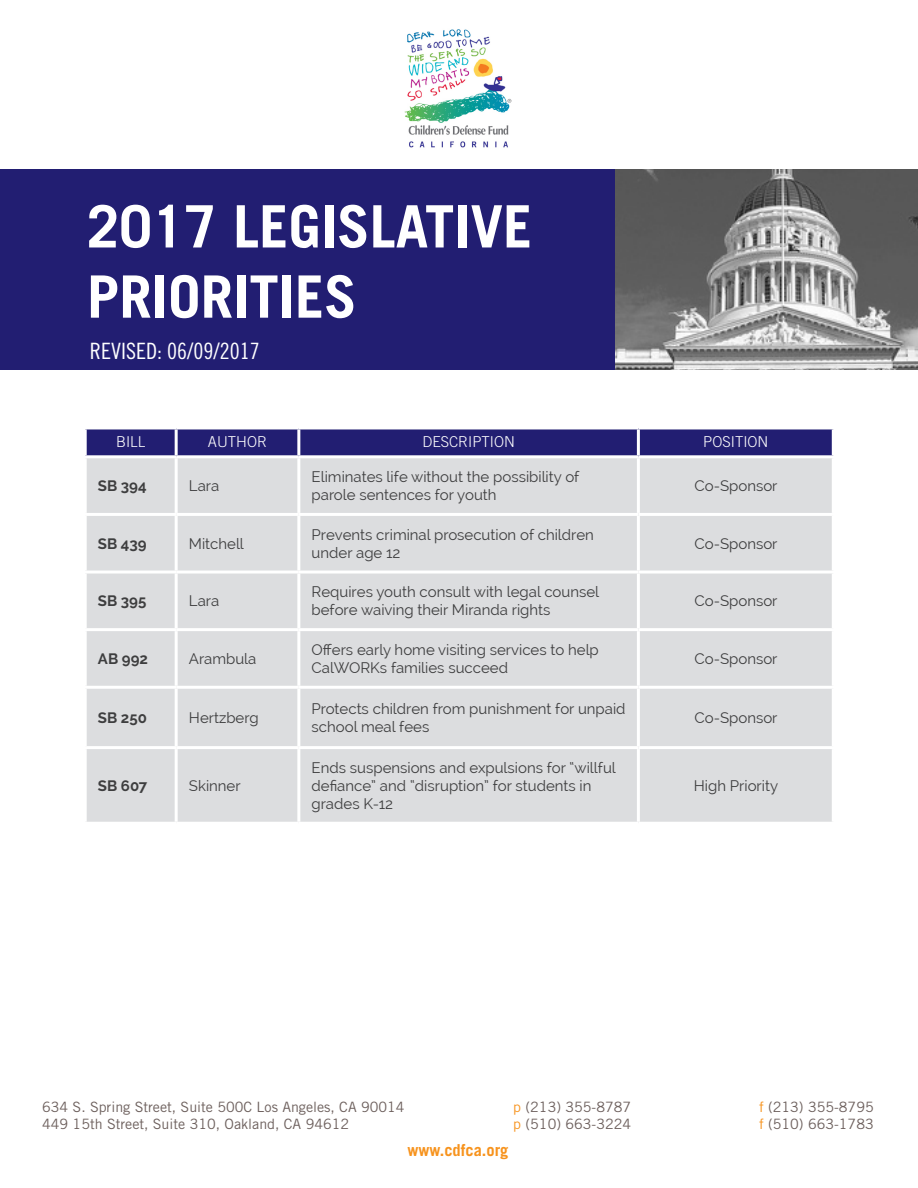
<style>
.page{position:relative;width:918px;height:1188px;background:#fff}
.page>*{position:absolute;margin:0;border:0;box-sizing:border-box;transform-origin:0 0}
.t1{font:700 58.5px/70.2px "Trade Gothic";color:#fff}
.t2{font:22.5px "Trade Gothic Cond Eighteen";color:#fff}
.footer_p{font:700 16.5px "Trade Gothic";color:#f7931d}
.Maint_Text_style_8pt{font:15px/18px "Raleway";color:#3e3e3f}
.Table_Styles{font:700 15px "Raleway";color:#3e3e3f}
.Maint_Text_style_8pt-2{font:300 15px "Trade Gothic";color:#fff}
.Table_Styles-2{font:15px "Raleway";color:#3e3e3f}
.footer_p-2{font:14.25px "Trade Gothic";color:#6d605d}
.s1{color:#f7931d}
</style>
<div class="page">
<div style="left:0;top:169px;width:616px;height:201px;background:#221e72"></div>
<div style="left:87px;top:429px;width:745px;height:26px;background:#221e72"></div>
<div style="left:87px;top:458px;width:745px;height:364px;background:#dcdddf"></div>
<hr style="left:175px;top:429px;width:3px;height:26px;background:#fff">
<hr style="left:297px;top:429px;width:3px;height:26px;background:#fff">
<hr style="left:637px;top:429px;width:3px;height:26px;background:#fff">
<hr style="left:175px;top:458px;width:3px;height:55px;background:#fff">
<hr style="left:297px;top:458px;width:3px;height:55px;background:#fff">
<hr style="left:637px;top:458px;width:3px;height:55px;background:#fff">
<hr style="left:84px;top:513px;width:92px;height:3px;background:#fff">
<hr style="left:176px;top:513px;width:123px;height:3px;background:#fff">
<hr style="left:175px;top:516px;width:3px;height:55px;background:#fff">
<hr style="left:299px;top:513px;width:339px;height:3px;background:#fff">
<hr style="left:297px;top:516px;width:3px;height:55px;background:#fff">
<hr style="left:638px;top:513px;width:197px;height:3px;background:#fff">
<hr style="left:637px;top:516px;width:3px;height:55px;background:#fff">
<hr style="left:84px;top:571px;width:92px;height:3px;background:#fff">
<hr style="left:176px;top:571px;width:123px;height:3px;background:#fff">
<hr style="left:175px;top:574px;width:3px;height:54px;background:#fff">
<hr style="left:299px;top:571px;width:339px;height:3px;background:#fff">
<hr style="left:297px;top:574px;width:3px;height:54px;background:#fff">
<hr style="left:638px;top:571px;width:197px;height:3px;background:#fff">
<hr style="left:637px;top:574px;width:3px;height:54px;background:#fff">
<hr style="left:84px;top:628px;width:92px;height:3px;background:#fff">
<hr style="left:176px;top:628px;width:123px;height:3px;background:#fff">
<hr style="left:175px;top:631px;width:3px;height:55px;background:#fff">
<hr style="left:299px;top:628px;width:339px;height:3px;background:#fff">
<hr style="left:297px;top:631px;width:3px;height:55px;background:#fff">
<hr style="left:638px;top:628px;width:197px;height:3px;background:#fff">
<hr style="left:637px;top:631px;width:3px;height:55px;background:#fff">
<hr style="left:84px;top:686px;width:92px;height:3px;background:#fff">
<hr style="left:176px;top:686px;width:123px;height:3px;background:#fff">
<hr style="left:175px;top:689px;width:3px;height:57px;background:#fff">
<hr style="left:299px;top:686px;width:339px;height:3px;background:#fff">
<hr style="left:297px;top:689px;width:3px;height:57px;background:#fff">
<hr style="left:638px;top:686px;width:197px;height:3px;background:#fff">
<hr style="left:637px;top:689px;width:3px;height:57px;background:#fff">
<hr style="left:84px;top:746px;width:92px;height:3px;background:#fff">
<hr style="left:176px;top:746px;width:123px;height:3px;background:#fff">
<hr style="left:175px;top:749px;width:3px;height:73px;background:#fff">
<hr style="left:299px;top:746px;width:339px;height:3px;background:#fff">
<hr style="left:297px;top:749px;width:3px;height:73px;background:#fff">
<hr style="left:638px;top:746px;width:197px;height:3px;background:#fff">
<hr style="left:637px;top:749px;width:3px;height:73px;background:#fff">
<img style="left:404px;top:29px;width:108px;height:119px">
<img style="left:616px;top:169px;width:302px;height:201px">
<h2 class="t1" style="left:87px;top:191px;width:447px">2017 LEGISLATIVE<br>PRIORITIES</h2>
<h2 class="t2" style="left:90px;top:338px;width:171px">REVISED: 06/09/2017</h2>
<p class="Maint_Text_style_8pt-2" style="left:116px;top:433px;width:31px">BILL</p>
<p class="Maint_Text_style_8pt-2" style="left:208px;top:433px;width:61px">AUTHOR</p>
<p class="Maint_Text_style_8pt-2" style="left:422px;top:433px;width:94px">DESCRIPTION</p>
<p class="Maint_Text_style_8pt-2" style="left:703px;top:433px;width:67px">POSITION</p>
<p class="Table_Styles" style="left:98px;top:477px;width:50px">SB 394</p>
<p class="Maint_Text_style_8pt" style="left:189px;top:477px;width:32px">Lara</p>
<p class="Maint_Text_style_8pt" style="left:312px;top:468px;width:269px">Eliminates life without the possibility of parole sentences for youth</p>
<p class="Maint_Text_style_8pt" style="left:694px;top:477px;width:85px">Co-Sponsor</p>
<p class="Table_Styles" style="left:98px;top:535px;width:50px">SB 439</p>
<p class="Maint_Text_style_8pt" style="left:189px;top:534px;width:57px">Mitchell</p>
<p class="Maint_Text_style_8pt" style="left:312px;top:525px;width:284px">Prevents criminal prosecution of children under age 12</p>
<p class="Maint_Text_style_8pt" style="left:694px;top:534px;width:85px">Co-Sponsor</p>
<p class="Table_Styles" style="left:98px;top:593px;width:50px">SB 395</p>
<p class="Table_Styles-2" style="left:189px;top:592px;width:32px">Lara</p>
<p class="Maint_Text_style_8pt" style="left:312px;top:583px;width:289px">Requires youth consult with legal counsel before waiving their Miranda rights</p>
<p class="Maint_Text_style_8pt" style="left:694px;top:592px;width:85px">Co-Sponsor</p>
<p class="Table_Styles" style="left:98px;top:650px;width:52px">AB 992</p>
<p class="Table_Styles-2" style="left:189px;top:650px;width:69px">Arambula</p>
<p class="Maint_Text_style_8pt" style="left:312px;top:641px;width:289px">Offers early home visiting services to help<br>CalWORKs families succeed</p>
<p class="Maint_Text_style_8pt" style="left:694px;top:650px;width:85px">Co-Sponsor</p>
<p class="Table_Styles" style="left:98px;top:709px;width:50px">SB 250</p>
<p class="Table_Styles-2" style="left:189px;top:709px;width:71px">Hertzberg</p>
<p class="Maint_Text_style_8pt" style="left:312px;top:700px;width:316px">Protects children from punishment for unpaid school meal fees</p>
<p class="Maint_Text_style_8pt" style="left:694px;top:709px;width:85px">Co-Sponsor</p>
<p class="Table_Styles" style="left:98px;top:777px;width:51px">SB 607</p>
<p class="Maint_Text_style_8pt" style="left:189px;top:777px;width:53px">Skinner</p>
<p class="Maint_Text_style_8pt" style="left:312px;top:759px;width:306px">Ends suspensions and expulsions for “willful defiance” and “disruption” for students in grades K-12</p>
<p class="Maint_Text_style_8pt" style="left:694px;top:777px;width:86px">High Priority</p>
<p class="footer_p-2" style="left:42px;top:1098px;width:364px">634 S. Spring Street, Suite 500C Los Angeles, CA 90014</p>
<p class="footer_p-2" style="left:513px;top:1098px;width:119px"><span class="s1">p</span> (213) 355-8787</p>
<p class="footer_p-2" style="left:759px;top:1098px;width:116px"><span class="s1">f</span> (213) 355-8795</p>
<p class="footer_p-2" style="left:42px;top:1115px;width:309px">449 15th Street, Suite 310, Oakland, CA 94612</p>
<p class="footer_p-2" style="left:513px;top:1115px;width:119px"><span class="s1">p</span> (510) 663-3224</p>
<p class="footer_p-2" style="left:759px;top:1115px;width:116px"><span class="s1">f</span> (510) 663-1783</p>
<p class="footer_p" style="left:407px;top:1140px;width:103px">www.cdfca.org</p>
</div>
